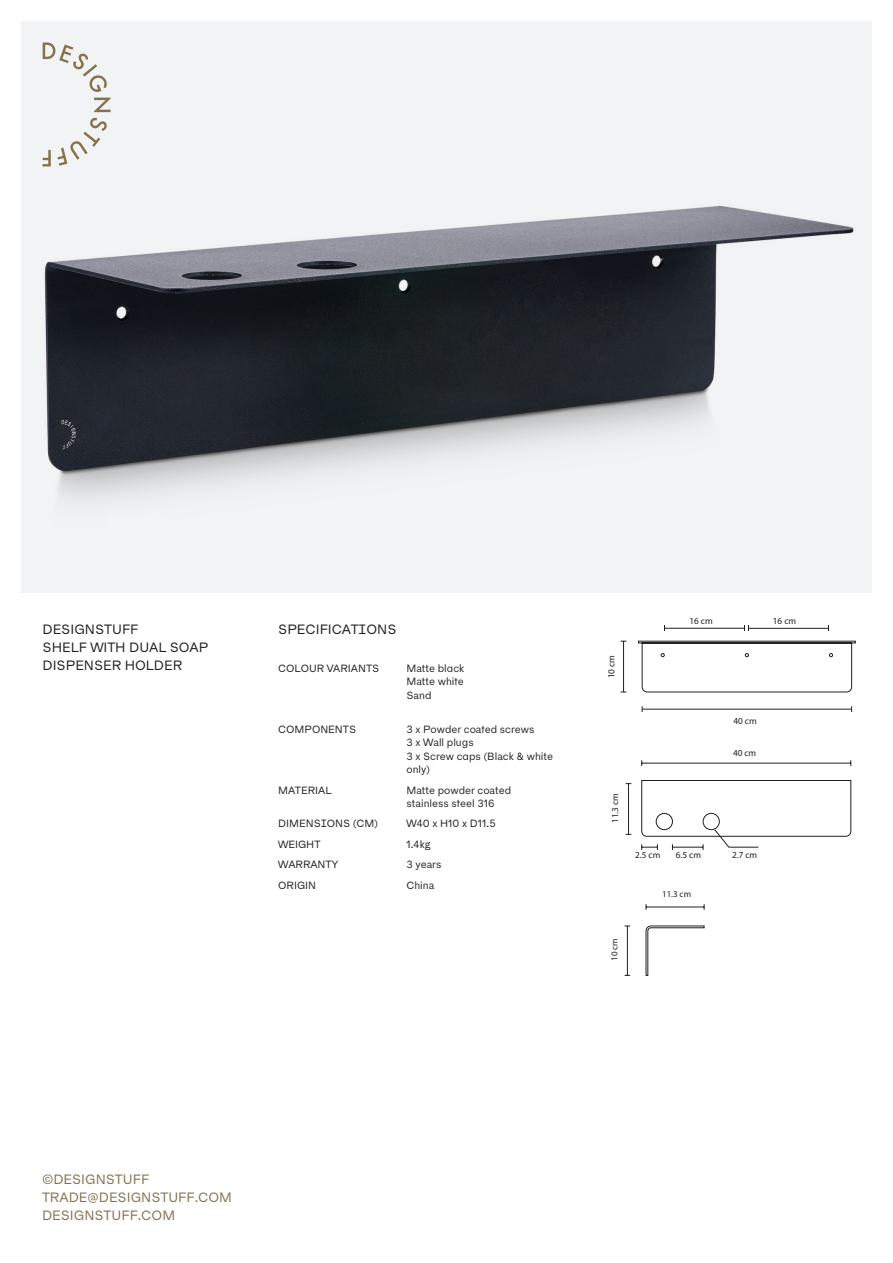
<style>
.page{position:relative;width:893px;height:1263px;background:#fff}
.page>*{position:absolute;margin:0;border:0;box-sizing:border-box;transform-origin:0 0}
._03_Spec_heading_cap{font:13.5px/18px "Joon Beta";color:#231f20}
.t1{font:13.5px/18px "Joon Beta";color:#85734d}
._05_Table_copy{font:10.5px/13.5px "Joon Beta";color:#231f20}
.t2{font:9.15px "Myriad Pro";color:#231f20}
.t3{font:9px "Myriad Pro";color:#231f20}
</style>
<div class="page">
<img style="left:21px;top:21px;width:851px;height:571px">
<svg style="left:638px;top:640px;width:218px;height:53px"></svg>
<hr style="left:642px;top:709px;width:210px;height:1px;background:#231f20">
<hr style="left:623px;top:641px;width:1px;height:51px;background:#231f20">
<hr style="left:665px;top:628px;width:80px;height:1px;background:#231f20">
<hr style="left:748px;top:628px;width:80px;height:1px;background:#231f20">
<hr style="left:642px;top:763px;width:209px;height:1px;background:#231f20">
<hr style="left:628px;top:784px;width:1px;height:50px;background:#231f20">
<svg style="left:641px;top:780px;width:211px;height:70px"></svg>
<svg style="left:645px;top:925px;width:60px;height:51px"></svg>
<hr style="left:646px;top:906px;width:58px;height:1px;background:#231f20">
<hr style="left:627px;top:926px;width:1px;height:49px;background:#231f20">
<svg style="left:57px;top:118px;width:50px;height:48px"></svg>
<svg style="left:43px;top:43px;width:64px;height:49px"></svg>
<svg style="left:94px;top:98px;width:17px;height:14px"></svg>
<svg style="left:43px;top:150px;width:8px;height:16px"></svg>
<p class="_03_Spec_heading_cap" style="left:43px;top:620px;width:167px">DESIGNSTUFF<br>SHELF WITH DUAL SOAP<br>DISPENSER HOLDER</p>
<p class="_03_Spec_heading_cap" style="left:278px;top:620px;width:120px">SPECIFICATIONS</p>
<p class="_05_Table_copy" style="left:278px;top:661px;width:103px">COLOUR VARIANTS</p>
<p class="_05_Table_copy" style="left:406px;top:661px;width:59px;text-align:justify">Matte black Matte white Sand</p>
<p class="_05_Table_copy" style="left:278px;top:722px;width:79px">COMPONENTS</p>
<p class="_05_Table_copy" style="left:406px;top:722px;width:148px">3 x Powder coated screws<br>3 x Wall plugs<br>3 x Screw caps (Black &amp; white only)</p>
<p class="_05_Table_copy" style="left:278px;top:783px;width:55px">MATERIAL</p>
<p class="_05_Table_copy" style="left:406px;top:783px;width:106px">Matte powder coated stainless steel 316</p>
<p class="_05_Table_copy" style="left:278px;top:817px;width:101px">DIMENSIONS (CM)</p>
<p class="_05_Table_copy" style="left:406px;top:817px;width:91px">W40 x H10 x D11.5</p>
<p class="_05_Table_copy" style="left:278px;top:837px;width:44px">WEIGHT</p>
<p class="_05_Table_copy" style="left:406px;top:837px;width:26px">1.4kg</p>
<p class="_05_Table_copy" style="left:278px;top:858px;width:62px">WARRANTY</p>
<p class="_05_Table_copy" style="left:406px;top:858px;width:37px">3 years</p>
<p class="_05_Table_copy" style="left:278px;top:878px;width:39px">ORIGIN</p>
<p class="_05_Table_copy" style="left:406px;top:878px;width:29px">China</p>
<p class="t2" style="left:606px;top:678px;width:25px;rotate:-90deg">10 cm</p>
<p class="t2" style="left:609px;top:823px;width:31px;rotate:-90deg">11.3 cm</p>
<p class="t3" style="left:609px;top:961px;width:24px;rotate:-90deg">10 cm</p>
<p class="t2" style="left:689px;top:615px;width:25px">16 cm</p>
<p class="t2" style="left:773px;top:615px;width:25px">16 cm</p>
<p class="t2" style="left:733px;top:715px;width:25px">40 cm</p>
<p class="t2" style="left:733px;top:747px;width:25px">40 cm</p>
<p class="t2" style="left:635px;top:850px;width:27px">2.5 cm</p>
<p class="t2" style="left:676px;top:850px;width:27px">6.5 cm</p>
<p class="t2" style="left:732px;top:850px;width:27px">2.7 cm</p>
<p class="t3" style="left:662px;top:888px;width:31px">11.3 cm</p>
<p class="t1" style="left:42px;top:1171px;width:191px">©DESIGNSTUFF<br>TRADE@DESIGNSTUFF.COM<br>DESIGNSTUFF.COM</p>
</div>
